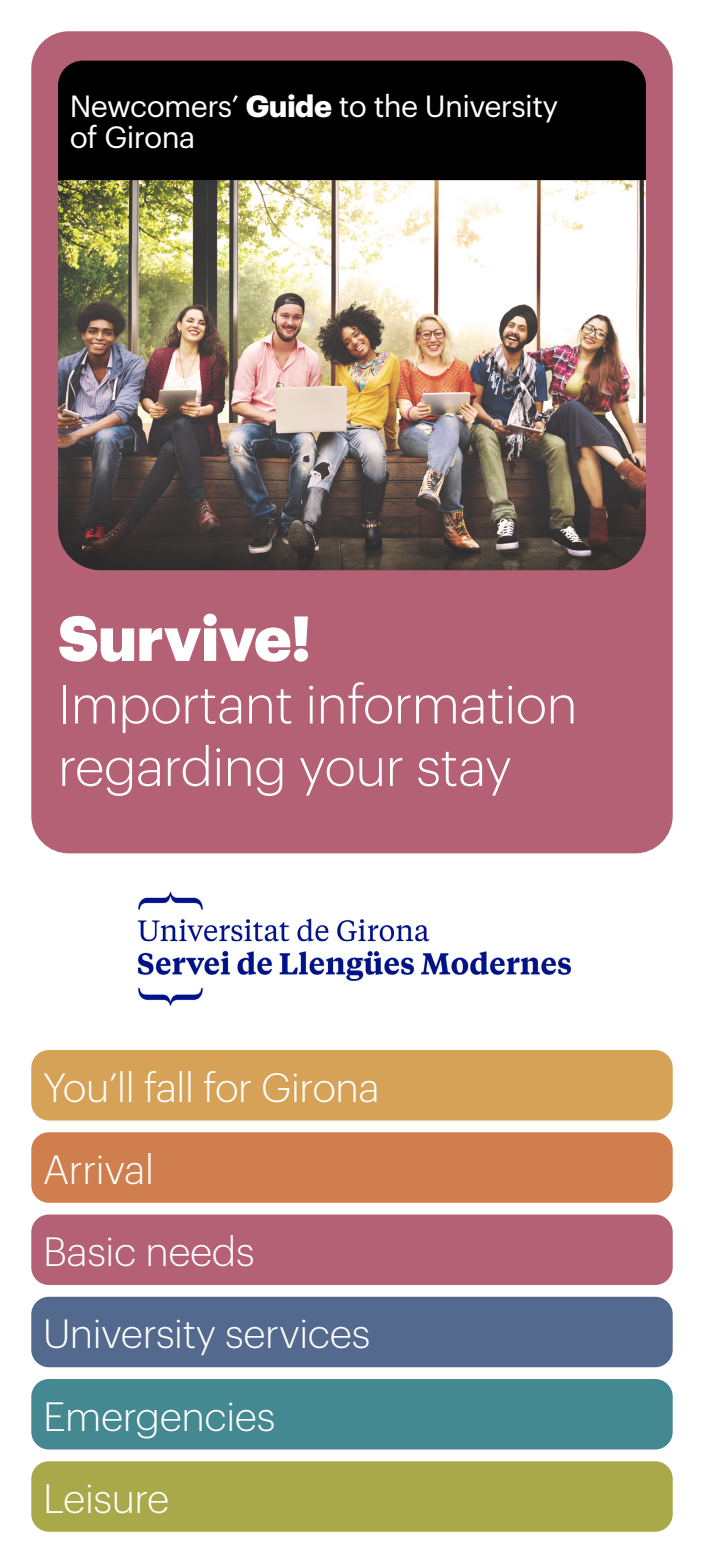
<style>
.page{position:relative;width:704px;height:1563px;background:#fff}
.page>*{position:absolute;margin:0;border:0;box-sizing:border-box;transform-origin:0 0}
.t1{font:900 62.12px "Graphik";letter-spacing:-.01em;color:#fff}
.t2{font:300 53.12px/62.5px "Graphik";letter-spacing:-.01em;color:#fff}
.t3{font:300 40px "Graphik";letter-spacing:-.01em;color:#fff}
.t4{font:30px "Graphik";letter-spacing:-.02em;color:#fff}
.s1{font-weight:700}
</style>
<div class="page">
<div style="left:31px;top:31px;width:641px;height:822px;background:#b46175;border-radius:38px"></div>
<img style="left:58px;top:180px;width:587px;height:390px">
<div style="left:58px;top:61px;width:587px;height:119px;background:#000"></div>
<img style="left:137px;top:891px;width:435px;height:115px">
<div style="left:31px;top:1050px;width:641px;height:70px;background:#d6a257;border-radius:18px"></div>
<div style="left:31px;top:1132px;width:641px;height:70px;background:#d07e4e;border-radius:18px"></div>
<div style="left:31px;top:1214px;width:641px;height:71px;background:#b46175;border-radius:18px"></div>
<div style="left:31px;top:1296px;width:641px;height:71px;background:#53698d;border-radius:18px"></div>
<div style="left:31px;top:1379px;width:641px;height:70px;background:#448892;border-radius:18px"></div>
<div style="left:31px;top:1461px;width:641px;height:70px;background:#a9a949;border-radius:18px"></div>
<p class="t4" style="left:70px;top:83px;width:489px">Newcomers’ <span class="s1">Guide</span> to the University</p>
<p class="t4" style="left:70px;top:115px;width:127px">of Girona</p>
<p class="t1" style="left:58px;top:590px;width:255px">Survive!</p>
<p class="t2" style="left:58px;top:669px;width:520px">Important information regarding your stay</p>
<p class="t3" style="left:43px;top:1058px;width:338px">You’ll fall for Girona</p>
<p class="t3" style="left:43px;top:1140px;width:112px">Arrival</p>
<p class="t3" style="left:43px;top:1222px;width:213px">Basic needs</p>
<p class="t3" style="left:43px;top:1304px;width:328px">University services</p>
<p class="t3" style="left:43px;top:1387px;width:234px">Emergencies</p>
<p class="t3" style="left:43px;top:1469px;width:128px">Leisure</p>
</div>
